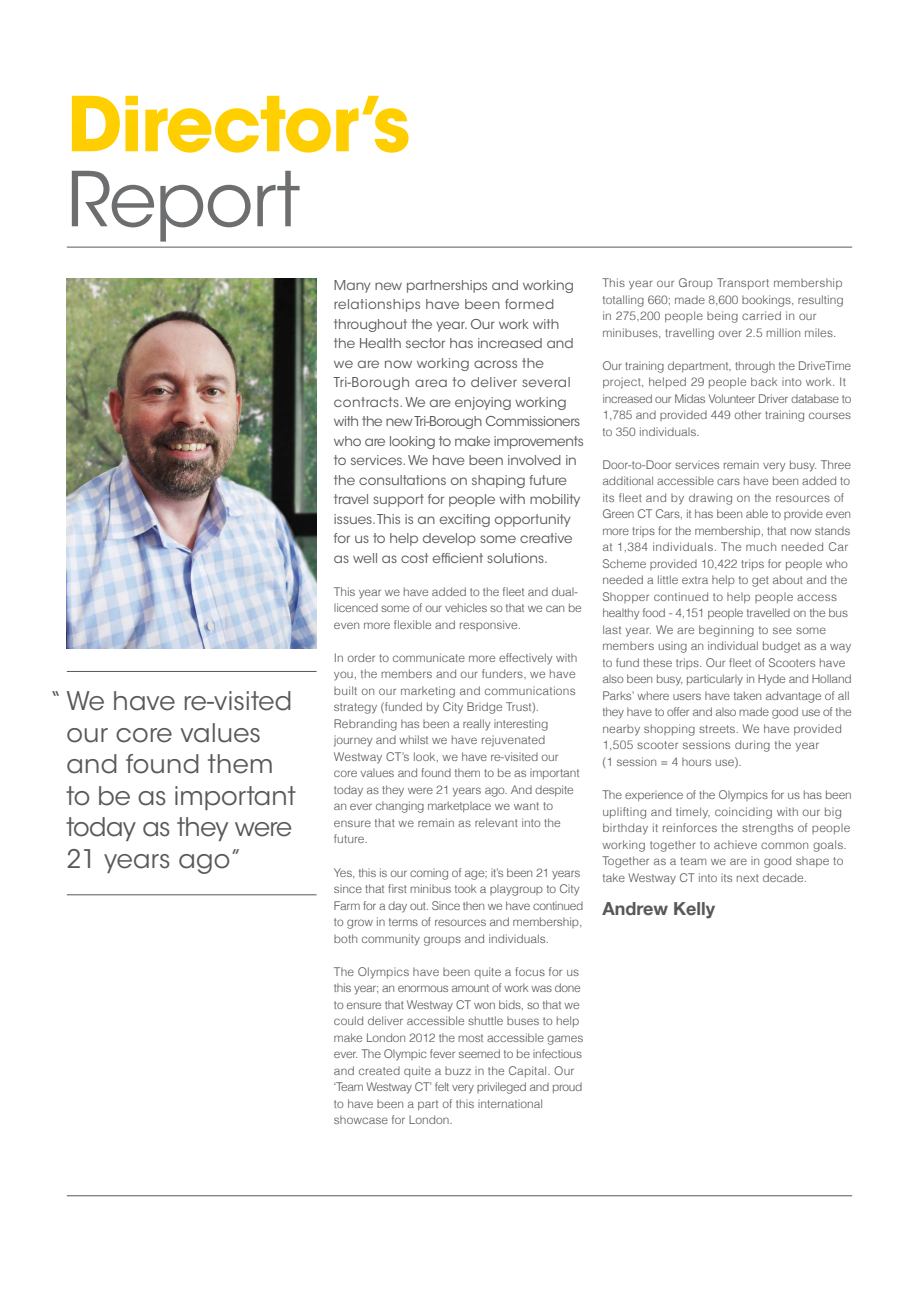
<style>
.page{position:relative;width:919px;height:1289px;background:#fff}
.page>*{position:absolute;margin:0;border:0;box-sizing:border-box;transform-origin:0 0}
.t1{font:75px "ITC Avant Garde Std";letter-spacing:-.02em;color:#6c6e70}
.t2{font:25.5px/31.5px "ITC Avant Garde Std";letter-spacing:.005em;color:#57585a}
.t3{font:700 18px "Helvetica Neue";color:#57585a}
.t4{font:13.5px/19.5px "ITC Avant Garde Std";color:#57585a}
.t5{font:300 12px/16.5px "Helvetica";color:#57585a}
.t6{font:300 12px/16.5px "Helvetica";letter-spacing:.02em;color:#57585a}
</style>
<div class="page">
<img style="left:72px;top:96px;width:48px;height:55px">
<img style="left:125px;top:96px;width:13px;height:55px">
<img style="left:145px;top:108px;width:23px;height:43px">
<img style="left:168px;top:108px;width:44px;height:45px">
<img style="left:215px;top:108px;width:44px;height:45px">
<img style="left:261px;top:96px;width:24px;height:55px">
<img style="left:286px;top:108px;width:45px;height:44px">
<img style="left:336px;top:108px;width:22px;height:43px">
<img style="left:362px;top:96px;width:17px;height:18px">
<img style="left:374px;top:108px;width:34px;height:45px">
<hr style="left:67px;top:247px;width:785px;height:1px;background:#57585a">
<img style="left:67px;top:279px;width:249px;height:369px">
<hr style="left:67px;top:1195px;width:785px;height:1px;background:#57585a">
<hr style="left:67px;top:671px;width:249px;height:1px;background:#57585a">
<hr style="left:67px;top:894px;width:249px;height:1px;background:#57585a">
<h1 class="t1" style="left:67px;top:170px;width:235px">Report</h1>
<h2 class="t2" style="left:66px;top:688px;width:231px;text-indent:-16px">“ We have re-visited our core values and found them to be as important today as they were<br>21 years ago”</h2>
<p class="t4" style="left:334px;top:277px;width:251px">Many new partnerships and working relationships have been formed throughout the year. Our work with the Health sector has increased and we are now working across the Tri-Borough area to deliver several contracts. We are enjoying working with the new Tri-Borough Commissioners who are looking to make improvements to services. We have been involved in the consultations on shaping future travel support for people with mobility issues. This is an exciting opportunity for us to help develop some creative as well as cost efficient solutions.</p>
<p class="t5" style="left:334px;top:583px;width:249px">This year we have added to the leet and dual&shy;licenced some of our vehicles so that we can be even more lexible and responsive.</p>
<p class="t5" style="left:334px;top:649px;width:247px">In order to communicate more effectively with you, the members and our funders, we have built on our marketing and communications strategy (funded by City Bridge Trust).<br>Rebranding has been a really interesting journey and whilst we have rejuvenated Westway CT’s look, we have re-visited our core values and found them to be as important today as they were 21 years ago. And despite an ever changing marketplace we want to ensure that we remain as relevant into the future.</p>
<p class="t5" style="left:334px;top:863px;width:251px">Yes, this is our coming of age; it’s been 21 years since that irst minibus took a playgroup to City Farm for a day out. Since then we have continued to grow in terms of resources and membership, both community groups and individuals.</p>
<p class="t5" style="left:334px;top:962px;width:251px">The Olympics have been quite a focus for us this year; an enormous amount of work was done to ensure that Westway CT won bids, so that we could deliver accessible shuttle buses to help make London 2012 the most accessible games ever. The Olympic fever seemed to be infectious and created quite a buzz in the Capital. Our ‘Team Westway CT’ felt very privileged and proud to have been a part of this international showcase for London.</p>
<p class="t5" style="left:602px;top:274px;width:243px">This year our Group Transport membership totalling 660; made 8,600 bookings, resulting in 275,200 people being carried in our minibuses, travelling over 2.5 million miles.</p>
<p class="t5" style="left:602px;top:357px;width:250px">Our training department, through the DriveTime project, helped 29 people back into work. It increased our Midas Volunteer Driver database to 1,785 and provided 449 other training courses to 350 individuals.</p>
<p class="t5" style="left:602px;top:456px;width:251px">Door-to-Door services remain very busy. Three additional accessible cars have been added to its leet and by drawing on the resources of Green CT Cars, it has been able to provide even more trips for the membership, that now stands at 1,384 individuals. The much needed Car Scheme provided 10,422 trips for people who needed a little extra help to get about and the Shopper continued to help people access healthy food - 4,151 people travelled on the bus last year. We are beginning to see some members using an individual budget as a way to fund these trips. Our leet of Scooters have also been busy, particularly in Hyde and Holland Parks’ where users have taken advantage of all they have to offer and also made good use of the nearby shopping streets. We have provided 1,505 scooter sessions during the year<br>(1 session = 4 hours use).</p>
<p class="t6" style="left:602px;top:786px;width:251px">The experience of the Olympics for us has been uplifting and timely, coinciding with our big birthday it reinforces the strengths of people working together to achieve common goals.<br>Together as a team we are in good shape to take Westway CT into its next decade.</p>
<h3 class="t3" style="left:602px;top:901px;width:114px">Andrew Kelly</h3>
</div>
